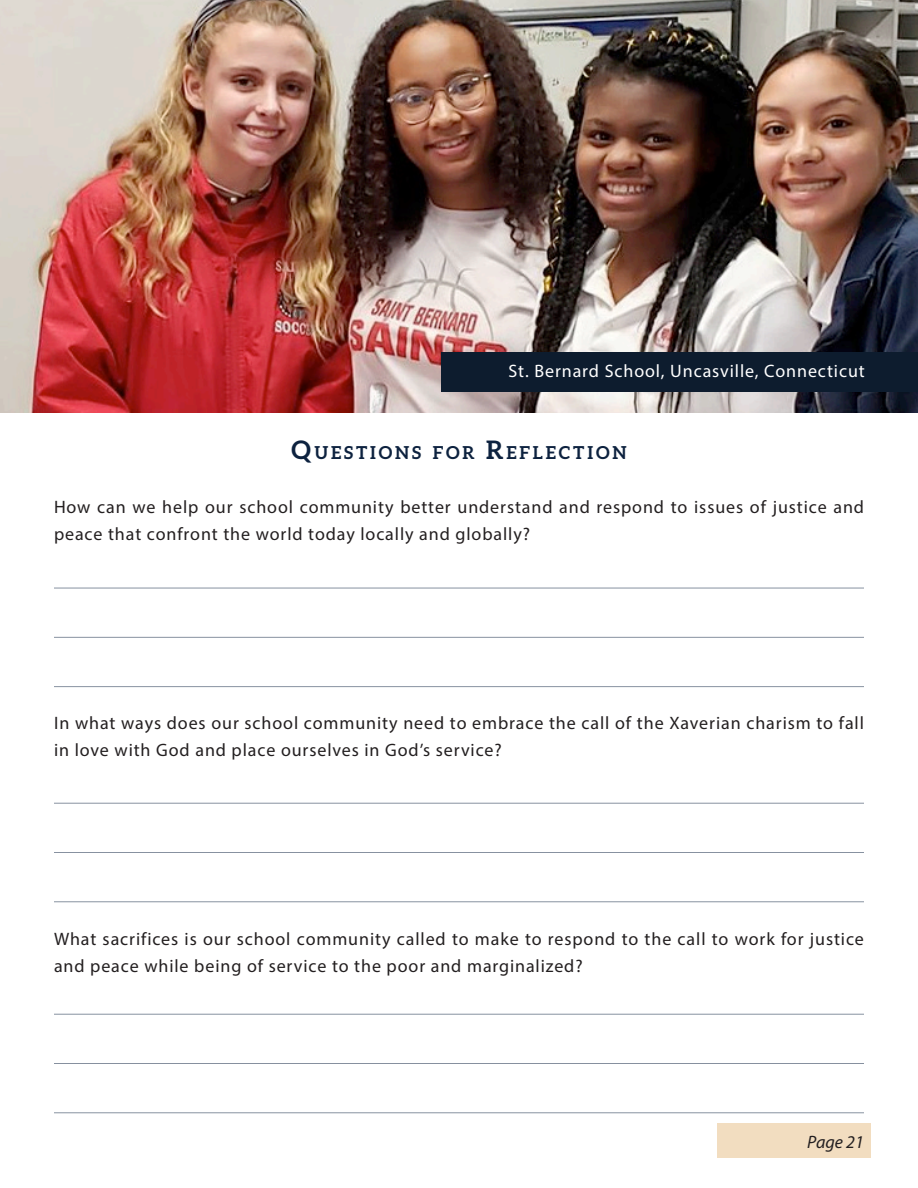
<style>
.page{position:relative;width:918px;height:1188px;background:#fff}
.page>*{position:absolute;margin:0;border:0;box-sizing:border-box;transform-origin:0 0}
.t1{font:18px/27px "Myriad Pro";letter-spacing:.05em;color:#231f20}
.t2{font:18px "Myriad Pro";letter-spacing:.05em;color:#fff}
.t3{font:italic 18px "Myriad Pro";color:#231f20}
.t4{font:700 17.85px "Aleo";letter-spacing:.155em;color:#0d223f}
.s1{font-size:25.5px}
</style>
<div class="page">
<img style="left:0;top:0;width:918px;height:413px">
<div style="left:442px;top:352px;width:476px;height:40px;background:#0d1c2e"></div>
<hr style="left:54px;top:588px;width:810px;height:1px;background:#0d223f">
<hr style="left:54px;top:637px;width:810px;height:1px;background:#0d223f">
<hr style="left:54px;top:686px;width:810px;height:1px;background:#0d223f">
<hr style="left:54px;top:803px;width:810px;height:1px;background:#0d223f">
<hr style="left:54px;top:852px;width:810px;height:1px;background:#0d223f">
<hr style="left:54px;top:901px;width:810px;height:1px;background:#0d223f">
<hr style="left:54px;top:1014px;width:810px;height:1px;background:#0d223f">
<hr style="left:54px;top:1063px;width:810px;height:1px;background:#0d223f">
<hr style="left:54px;top:1112px;width:810px;height:1px;background:#0d223f">
<hr style="left:0;top:0;width:1px;height:235px;background:#63194b">
<div style="left:717px;top:1124px;width:154px;height:34px;background:#f2ddc0"></div>
<p class="t2" style="left:508px;top:360px;width:358px">St. Bernard School, Uncasville, Connecticut</p>
<p class="t4" style="left:291px;top:442px;width:337px"><span class="s1">Q</span>UESTIONS FOR <span class="s1">R</span>EFLECTION</p>
<p class="t1" style="left:54px;top:493px;width:812px">How can we help our school community better understand and respond to issues of justice and peace that confront the world today locally and globally?</p>
<p class="t1" style="left:54px;top:709px;width:811px">In what ways does our school community need to embrace the call of the Xaverian charism to fall in love with God and place ourselves in God’s service?</p>
<p class="t1" style="left:54px;top:925px;width:811px">What sacrifices is our school community called to make to respond to the call to work for justice and peace while being of service to the poor and marginalized?</p>
<p class="t3" style="left:807px;top:1130px;width:58px">Page 21</p>
</div>
